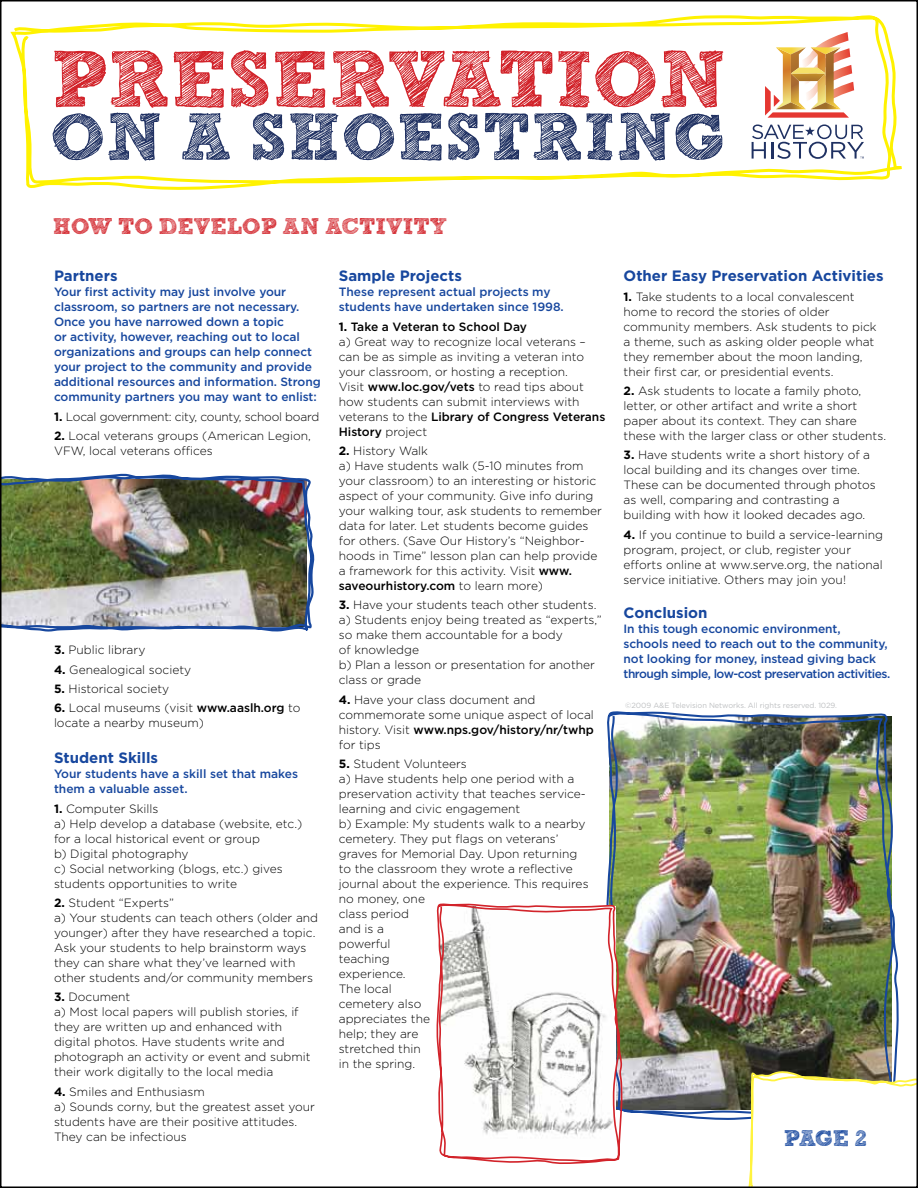
<style>
.page{position:relative;width:918px;height:1188px;background:#fff}
.page>*{position:absolute;margin:0;border:0;box-sizing:border-box;transform-origin:0 0}
.t1{font:700 79.5px "freeversion Sketch Block";color:#d2232a}
.t2{font:700 66.15px "freeversion Sketch Block";letter-spacing:.01em;color:#203162}
.t3{font:700 22.5px "freeversion Sketch Block";color:#d2232a}
.t4{font:700 22.5px "freeversion Sketch Block";color:#17479e}
.t5{font:700 15px "Gotham";color:#17479e}
.t6{font:300 12px/15px "Gotham";color:#000}
.t7{font:500 12px/15px "Gotham";letter-spacing:-.005em;color:#17479e}
.t8{font:300 12px "Gotham";letter-spacing:-.02em;color:#000}
.t9{font:7.5px "Gotham";letter-spacing:-.01em;color:#bec0c2}
.s1{font-weight:700}
.s2{font-weight:500}
</style>
<div class="page">
<svg style="left:10px;top:15px;width:892px;height:175px"></svg>
<img style="left:606px;top:711px;width:293px;height:409px">
<svg style="left:436px;top:902px;width:188px;height:262px"></svg>
<svg style="left:747px;top:1068px;width:168px;height:117px"></svg>
<img style="left:3px;top:473px;width:312px;height:159px">
<h1 class="t1" style="left:51px;top:50px;width:677px">PRESERVATION</h1>
<h2 class="t2" style="left:51px;top:112px;width:676px">ON A SHOESTRING</h2>
<h3 class="t3" style="left:53px;top:218px;width:396px">HOW TO DEVELOP AN ACTIVITY</h3>
<p class="t5" style="left:54px;top:267px;width:65px">Partners</p>
<p class="t7" style="left:54px;top:284px;width:268px">Your first activity may just involve your classroom, so partners are not necessary.<br>Once you have narrowed down a topic<br>or activity, however, reaching out to local organizations and groups can help connect your project to the community and provide additional resources and information. Strong community partners you may want to enlist:</p>
<p class="t8" style="left:54px;top:410px;width:267px"><span class="s1">1.</span> Local government: city, county, school board</p>
<p class="t6" style="left:54px;top:428px;width:258px"><span class="s1">2.</span> Local veterans groups (American Legion,<br>VFW, local veterans offices</p>
<p class="t6" style="left:54px;top:642px;width:93px"><span class="s1">3.</span> Public library</p>
<p class="t6" style="left:54px;top:662px;width:139px"><span class="s1">4.</span> Genealogical society</p>
<p class="t6" style="left:54px;top:681px;width:117px"><span class="s1">5.</span> Historical society</p>
<p class="t6" style="left:54px;top:700px;width:248px"><span class="s1">6.</span> Local museums (visit <span class="s2">www.aaslh.org</span> to locate a nearby museum)</p>
<p class="t5" style="left:54px;top:749px;width:106px">Student Skills</p>
<p class="t7" style="left:54px;top:766px;width:246px">Your students have a skill set that makes them a valuable asset.</p>
<p class="t6" style="left:54px;top:801px;width:250px"><span class="s1">1.</span> Computer Skills<br>a) Help develop a database (website, etc.) for a local historical event or group<br>b) Digital photography<br>c) Social networking (blogs, etc.) gives students opportunities to write</p>
<p class="t6" style="left:54px;top:895px;width:266px"><span class="s1">2.</span> Student “Experts”<br>a) Your students can teach others (older and younger) after they have researched a topic.<br>Ask your students to help brainstorm ways they can share what they’ve learned with other students and/or community members</p>
<p class="t6" style="left:54px;top:989px;width:258px"><span class="s1">3.</span> Document<br>a) Most local papers will publish stories, if they are written up and enhanced with digital photos. Have students write and photograph an activity or event and submit their work digitally to the local media</p>
<p class="t6" style="left:54px;top:1084px;width:263px"><span class="s1">4.</span> Smiles and Enthusiasm<br>a) Sounds corny, but the greatest asset your students have are their positive attitudes.<br>They can be infectious</p>
<p class="t5" style="left:339px;top:267px;width:125px">Sample Projects</p>
<p class="t7" style="left:339px;top:284px;width:227px">These represent actual projects my students have undertaken since 1998.</p>
<p class="t6" style="left:339px;top:319px;width:268px"><span class="s1">1.</span> <span class="s2">Take a Veteran to School Day<br></span>a) Great way to recognize local veterans – can be as simple as inviting a veteran into your classroom, or hosting a reception.<br>Visit <span class="s2">www.loc.gov/vets</span> to read tips about how students can submit interviews with veterans to the <span class="s2">Library of Congress Veterans History</span> project</p>
<p class="t6" style="left:339px;top:443px;width:265px"><span class="s1">2.</span> History Walk<br>a) Have students walk (5-10 minutes from your classroom) to an interesting or historic aspect of your community. Give info during your walking tour, ask students to remember data for later. Let students become guides for others. (Save Our History’s “Neighbor&shy;hoods in Time” lesson plan can help provide a framework for this activity. Visit <span class="s2">www. saveourhistory.com</span> to learn more)</p>
<p class="t6" style="left:339px;top:597px;width:264px"><span class="s1">3.</span> Have your students teach other students. a) Students enjoy being treated as “experts,” so make them accountable for a body<br>of knowledge<br>b) Plan a lesson or presentation for another class or grade</p>
<p class="t6" style="left:339px;top:692px;width:257px"><span class="s1">4.</span> Have your class document and commemorate some unique aspect of local history. Visit <span class="s2">www.nps.gov/history/nr/twhp </span>for tips</p>
<p class="t6" style="left:339px;top:756px;width:251px"><span class="s1">5.</span> Student Volunteers<br>a) Have students help one period with a preservation activity that teaches service&shy;learning and civic engagement<br>b) Example: My students walk to a nearby cemetery. They put flags on veterans’ graves for Memorial Day. Upon returning to the classroom they wrote a reflective journal about the experience. This requires no money, one<br>class period<br>and is a<br>powerful<br>teaching<br>experience.<br>The local<br>cemetery also<br>appreciates the<br>help; they are<br>stretched thin<br>in the spring.</p>
<p class="t5" style="left:624px;top:267px;width:262px">Other Easy Preservation Activities</p>
<p class="t6" style="left:624px;top:289px;width:255px"><span class="s1">1.</span> Take students to a local convalescent home to record the stories of older community members. Ask students to pick a theme, such as asking older people what they remember about the moon landing, their first car, or presidential events.</p>
<p class="t6" style="left:624px;top:383px;width:264px"><span class="s1">2.</span> Ask students to locate a family photo, letter, or other artifact and write a short paper about its context. They can share these with the larger class or other students.</p>
<p class="t6" style="left:624px;top:447px;width:254px"><span class="s1">3.</span> Have students write a short history of a local building and its changes over time.<br>These can be documented through photos as well, comparing and contrasting a building with how it looked decades ago.</p>
<p class="t6" style="left:624px;top:527px;width:261px"><span class="s1">4.</span> If you continue to build a service-learning program, project, or club, register your efforts online at www.serve.org, the national service initiative. Others may join you!</p>
<p class="t5" style="left:624px;top:604px;width:86px">Conclusion</p>
<p class="t7" style="left:624px;top:621px;width:268px">In this tough economic environment,<br>schools need to reach out to the community, not looking for money, instead giving back through simple, low-cost preservation activities.</p>
<p class="t9" style="left:625px;top:701px;width:213px">©2009 A&amp;E Television Networks. All rights reserved. 1029.</p>
<h3 class="t4" style="left:784px;top:1129px;width:85px">PAGE 2</h3>
</div>
